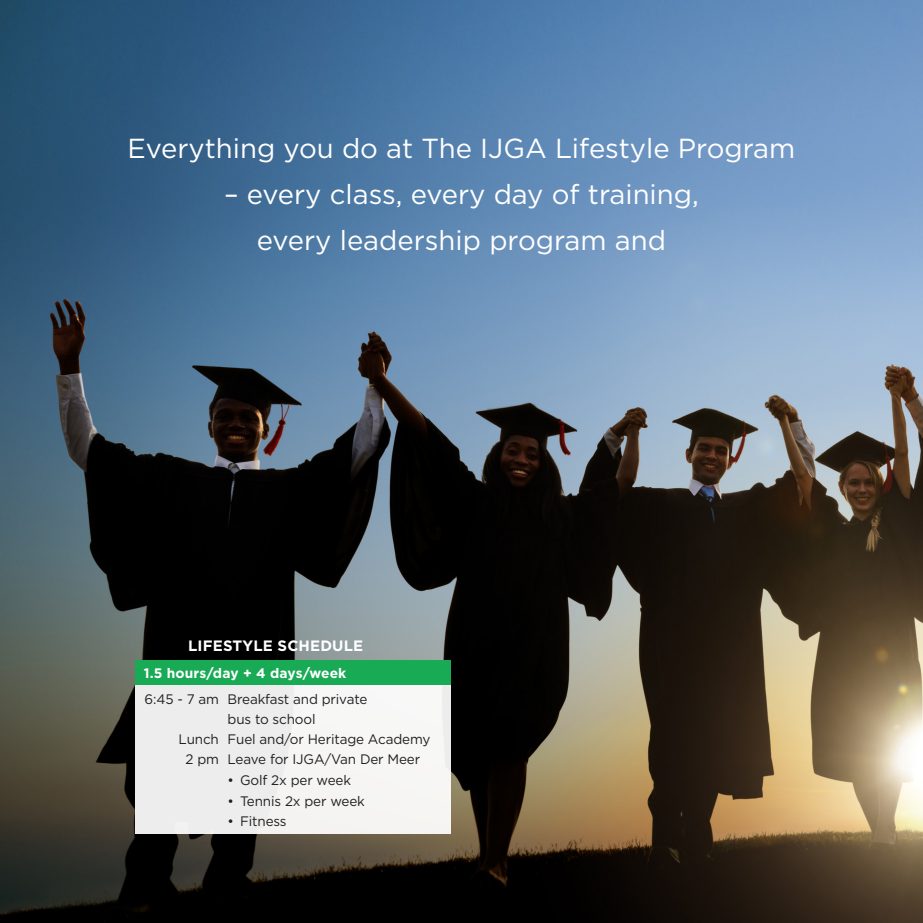
<style>
.page{position:relative;width:923px;height:923px;background:#fff}
.page>*{position:absolute;margin:0;border:0;box-sizing:border-box;transform-origin:0 0}
.t1{font:27.5px "Gotham";color:#fff}
.t2{font:700 15px "Gotham";letter-spacing:.01em;color:#fff}
.t3{font:13.75px "Gotham";letter-spacing:-.01em;color:#231f20}
.t4{font:700 13.75px "Gotham";letter-spacing:.01em;color:#fff}
</style>
<div class="page">
<img style="left:0;top:0;width:922px;height:922px">
<div style="left:135px;top:661px;width:315px;height:173px;background:#f4f3f2"></div>
<div style="left:135px;top:660px;width:315px;height:25px;background:#18aa54"></div>
<p class="t1" style="left:128px;top:130px;width:669px">Everything you do at The IJGA Lifestyle Program</p>
<p class="t1" style="left:224px;top:177px;width:476px">– every class, every day of training,</p>
<p class="t1" style="left:257px;top:223px;width:410px">every leadership program and</p>
<p class="t2" style="left:188px;top:635px;width:176px">LIFESTYLE SCHEDULE</p>
<p class="t4" style="left:144px;top:663px;width:204px">1.5 hours/day + 4 days/week</p>
<p class="t3" style="left:145px;top:690px;width:224px">6:45 - 7 am Breakfast and private</p>
<p class="t3" style="left:227px;top:710px;width:90px">bus to school</p>
<p class="t3" style="left:178px;top:730px;width:253px">Lunch Fuel and/or Heritage Academy</p>
<p class="t3" style="left:185px;top:750px;width:236px">2 pm Leave for IJGA/Van Der Meer</p>
<p class="t3" style="left:227px;top:771px;width:125px">• Golf 2x per week</p>
<p class="t3" style="left:227px;top:792px;width:139px">• Tennis 2x per week</p>
<p class="t3" style="left:227px;top:812px;width:61px">• Fitness</p>
</div>
